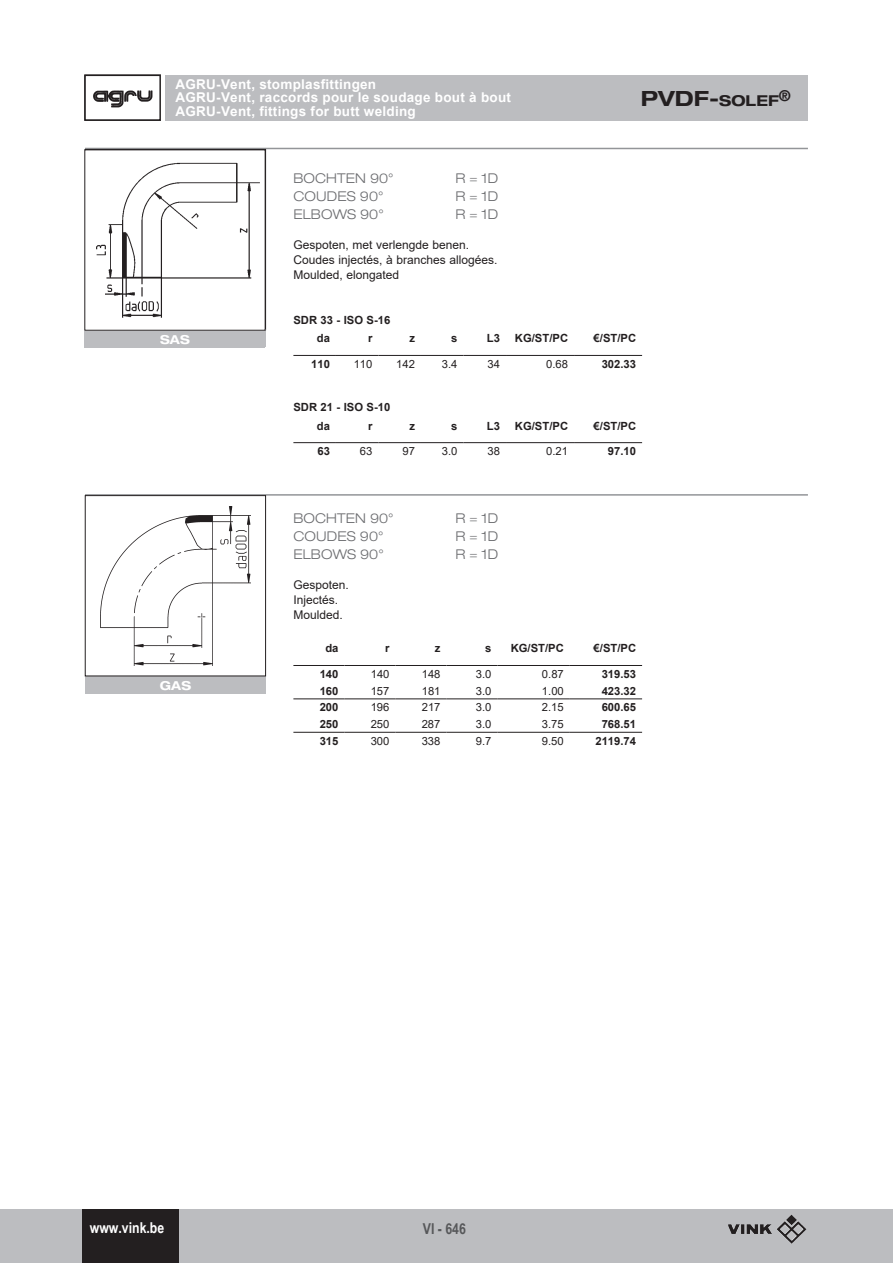
<style>
.page{position:relative;width:893px;height:1263px;background:#fff}
.page>*{position:absolute;margin:0;border:0;box-sizing:border-box;transform-origin:0 0}
.t1{font:700 15px "Arial Narrow";color:#fff}
.t2{font:700 expanded 15px "Helvetica Neue LT";color:#231f20}
.t3{font:700 15px "Arial Narrow";color:#57585a}
.t4{font:300 expanded 13.5px/18px "Helvetica Neue LT";letter-spacing:.01em;color:#6c6d70}
.t5{font:700 13.5px/13.5px "Arial";letter-spacing:.02em;color:#fff}
.t6{font:700 expanded 12.3px "Helvetica Neue LT";letter-spacing:.005em;color:#fff}
.t7{font:12px/15px "Arial";color:#231f20}
.t8{font:700 11.25px/18.5px "Arial";color:#231f20}
.t9{font:11.25px "Arial";color:#231f20}
.s1{font-size:21px}
</style>
<div class="page">
<div style="left:0;top:1209px;width:893px;height:54px;background:#bcbdc0"></div>
<div style="left:82px;top:1209px;width:96px;height:54px;background:#231f20"></div>
<div style="left:166px;top:75px;width:642px;height:45px;background:#bcbdc0"></div>
<hr style="left:85px;top:148px;width:723px;height:1px;background:#939598">
<img style="left:777px;top:1214px;width:29px;height:30px">
<hr style="left:293px;top:355px;width:43px;height:1px;background:#231f20">
<hr style="left:336px;top:355px;width:42px;height:1px;background:#231f20">
<hr style="left:378px;top:355px;width:43px;height:1px;background:#231f20">
<hr style="left:421px;top:355px;width:42px;height:1px;background:#231f20">
<hr style="left:463px;top:355px;width:43px;height:1px;background:#231f20">
<hr style="left:506px;top:355px;width:68px;height:1px;background:#231f20">
<hr style="left:574px;top:355px;width:68px;height:1px;background:#231f20">
<hr style="left:293px;top:442px;width:43px;height:1px;background:#231f20">
<hr style="left:336px;top:442px;width:42px;height:1px;background:#231f20">
<hr style="left:378px;top:442px;width:43px;height:1px;background:#231f20">
<hr style="left:421px;top:442px;width:42px;height:1px;background:#231f20">
<hr style="left:463px;top:442px;width:43px;height:1px;background:#231f20">
<hr style="left:506px;top:442px;width:68px;height:1px;background:#231f20">
<hr style="left:574px;top:442px;width:68px;height:1px;background:#231f20">
<hr style="left:293px;top:665px;width:51px;height:1px;background:#231f20">
<hr style="left:344px;top:665px;width:51px;height:1px;background:#231f20">
<hr style="left:395px;top:665px;width:51px;height:1px;background:#231f20">
<hr style="left:446px;top:665px;width:51px;height:1px;background:#231f20">
<hr style="left:497px;top:665px;width:73px;height:1px;background:#231f20">
<hr style="left:570px;top:665px;width:72px;height:1px;background:#231f20">
<hr style="left:293px;top:699px;width:51px;height:1px;background:#231f20">
<hr style="left:344px;top:699px;width:51px;height:1px;background:#231f20">
<hr style="left:395px;top:699px;width:51px;height:1px;background:#231f20">
<hr style="left:446px;top:699px;width:51px;height:1px;background:#231f20">
<hr style="left:497px;top:699px;width:73px;height:1px;background:#231f20">
<hr style="left:570px;top:699px;width:72px;height:1px;background:#231f20">
<hr style="left:293px;top:732px;width:51px;height:1px;background:#231f20">
<hr style="left:344px;top:732px;width:51px;height:1px;background:#231f20">
<hr style="left:395px;top:732px;width:51px;height:1px;background:#231f20">
<hr style="left:446px;top:732px;width:51px;height:1px;background:#231f20">
<hr style="left:497px;top:732px;width:73px;height:1px;background:#231f20">
<hr style="left:570px;top:732px;width:72px;height:1px;background:#231f20">
<div style="left:85px;top:330px;width:180px;height:17px;background:#bcbdc0"></div>
<img style="left:96px;top:162px;width:164px;height:156px">
<img style="left:93px;top:90px;width:60px;height:18px">
<div style="left:84px;top:75px;width:77px;height:46px;border:2px solid #231f20"></div>
<hr style="left:85px;top:494px;width:723px;height:2px;background:#939598">
<div style="left:85px;top:676px;width:181px;height:17px;background:#bcbdc0"></div>
<img style="left:101px;top:506px;width:149px;height:159px">
<div style="left:85px;top:495px;width:181px;height:181px;border:1px solid #231f20"></div>
<p class="t5" style="left:175px;top:77px;width:337px">AGRU-Vent, stomplasfittingen<br>AGRU-Vent, raccords pour le soudage bout à bout<br>AGRU-Vent, fittings for butt welding</p>
<h1 class="t2" style="left:641px;top:91px;width:152px"><span class="s1">PVDF-</span>SOLEF®</h1>
<p class="t6" style="left:160px;top:332px;width:31px">SAS</p>
<p class="t6" style="left:160px;top:678px;width:33px">GAS</p>
<p class="t4" style="left:293px;top:167px;width:83px">HARD PVC<br>PVC RIGIDE<br>U-PVC</p>
<p class="t7" style="left:293px;top:250px;width:142px">L = 5 m, gladde uitvoering</p>
<p class="t4" style="left:293px;top:169px;width:102px">BOCHTEN 90°</p>
<p class="t4" style="left:455px;top:169px;width:44px">R = 1D</p>
<p class="t4" style="left:293px;top:187px;width:92px">COUDES 90°</p>
<p class="t4" style="left:455px;top:187px;width:44px">R = 1D</p>
<p class="t4" style="left:293px;top:205px;width:92px">ELBOWS 90°</p>
<p class="t4" style="left:455px;top:205px;width:44px">R = 1D</p>
<p class="t7" style="left:293px;top:237px;width:206px">Gespoten, met verlengde benen.<br>Coudes injectés, à branches allogées.<br>Moulded, elongated</p>
<p class="t8" style="left:317px;top:311px;width:75px;text-indent:-23px">SDR 33 - ISO S-16 da</p>
<p class="t8" style="left:368px;top:329px;width:6px">r</p>
<p class="t8" style="left:409px;top:329px;width:7px">z</p>
<p class="t8" style="left:451px;top:329px;width:8px">s</p>
<p class="t8" style="left:487px;top:329px;width:15px">L3</p>
<p class="t8" style="left:515px;top:329px;width:55px">KG/ST/PC</p>
<p class="t8" style="left:594px;top:329px;width:44px">€/ST/PC</p>
<p class="t8" style="left:311px;top:355px;width:20px">110</p>
<p class="t9" style="left:354px;top:356px;width:20px">110</p>
<p class="t9" style="left:396px;top:356px;width:20px">142</p>
<p class="t9" style="left:442px;top:356px;width:17px">3.4</p>
<p class="t9" style="left:488px;top:356px;width:14px">34</p>
<p class="t9" style="left:546px;top:356px;width:23px">0.68</p>
<p class="t8" style="left:602px;top:355px;width:36px">302.33</p>
<p class="t8" style="left:317px;top:398px;width:75px;text-indent:-23px">SDR 21 - ISO S-10 da</p>
<p class="t8" style="left:368px;top:416px;width:6px">r</p>
<p class="t8" style="left:409px;top:416px;width:7px">z</p>
<p class="t8" style="left:451px;top:416px;width:8px">s</p>
<p class="t8" style="left:487px;top:416px;width:15px">L3</p>
<p class="t8" style="left:515px;top:416px;width:55px">KG/ST/PC</p>
<p class="t8" style="left:594px;top:416px;width:44px">€/ST/PC</p>
<p class="t8" style="left:317px;top:442px;width:14px">63</p>
<p class="t9" style="left:360px;top:443px;width:14px">63</p>
<p class="t9" style="left:402px;top:443px;width:14px">97</p>
<p class="t9" style="left:442px;top:443px;width:17px">3.0</p>
<p class="t9" style="left:488px;top:443px;width:14px">38</p>
<p class="t9" style="left:546px;top:443px;width:23px">0.21</p>
<p class="t8" style="left:608px;top:442px;width:30px">97.10</p>
<p class="t4" style="left:293px;top:509px;width:102px">BOCHTEN 90°</p>
<p class="t4" style="left:455px;top:509px;width:44px">R = 1D</p>
<p class="t4" style="left:293px;top:527px;width:92px">COUDES 90°</p>
<p class="t4" style="left:455px;top:527px;width:44px">R = 1D</p>
<p class="t4" style="left:293px;top:545px;width:92px">ELBOWS 90°</p>
<p class="t4" style="left:455px;top:545px;width:44px">R = 1D</p>
<p class="t7" style="left:293px;top:577px;width:57px">Gespoten.<br>Injectés.<br>Moulded.</p>
<p class="t8" style="left:325px;top:639px;width:15px">da</p>
<p class="t8" style="left:385px;top:639px;width:6px">r</p>
<p class="t8" style="left:435px;top:639px;width:7px">z</p>
<p class="t8" style="left:485px;top:639px;width:8px">s</p>
<p class="t8" style="left:511px;top:639px;width:55px">KG/ST/PC</p>
<p class="t8" style="left:594px;top:639px;width:44px">€/ST/PC</p>
<p class="t8" style="left:320px;top:665px;width:20px">140</p>
<p class="t9" style="left:371px;top:666px;width:20px">140</p>
<p class="t9" style="left:422px;top:666px;width:20px">148</p>
<p class="t9" style="left:476px;top:666px;width:17px">3.0</p>
<p class="t9" style="left:542px;top:666px;width:23px">0.87</p>
<p class="t8" style="left:602px;top:665px;width:36px">319.53</p>
<p class="t8" style="left:320px;top:681px;width:20px">160</p>
<p class="t9" style="left:371px;top:683px;width:20px">157</p>
<p class="t9" style="left:422px;top:683px;width:20px">181</p>
<p class="t9" style="left:476px;top:683px;width:17px">3.0</p>
<p class="t9" style="left:542px;top:683px;width:23px">1.00</p>
<p class="t8" style="left:602px;top:681px;width:36px">423.32</p>
<p class="t8" style="left:320px;top:698px;width:20px">200</p>
<p class="t9" style="left:371px;top:700px;width:20px">196</p>
<p class="t9" style="left:422px;top:700px;width:20px">217</p>
<p class="t9" style="left:476px;top:700px;width:17px">3.0</p>
<p class="t9" style="left:542px;top:700px;width:23px">2.15</p>
<p class="t8" style="left:602px;top:698px;width:36px">600.65</p>
<p class="t8" style="left:320px;top:715px;width:20px">250</p>
<p class="t9" style="left:371px;top:716px;width:20px">250</p>
<p class="t9" style="left:422px;top:716px;width:20px">287</p>
<p class="t9" style="left:476px;top:716px;width:17px">3.0</p>
<p class="t9" style="left:542px;top:716px;width:23px">3.75</p>
<p class="t8" style="left:602px;top:715px;width:36px">768.51</p>
<p class="t8" style="left:320px;top:732px;width:20px">315</p>
<p class="t9" style="left:371px;top:733px;width:20px">300</p>
<p class="t9" style="left:422px;top:733px;width:20px">338</p>
<p class="t9" style="left:476px;top:733px;width:17px">9.7</p>
<p class="t9" style="left:542px;top:733px;width:23px">9.50</p>
<p class="t8" style="left:595px;top:732px;width:42px">2119.74</p>
<h1 class="t1" style="left:90px;top:1216px;width:76px">www.vink.be</h1>
<h1 class="t3" style="left:423px;top:1217px;width:45px">VI - 646</h1>
</div>
